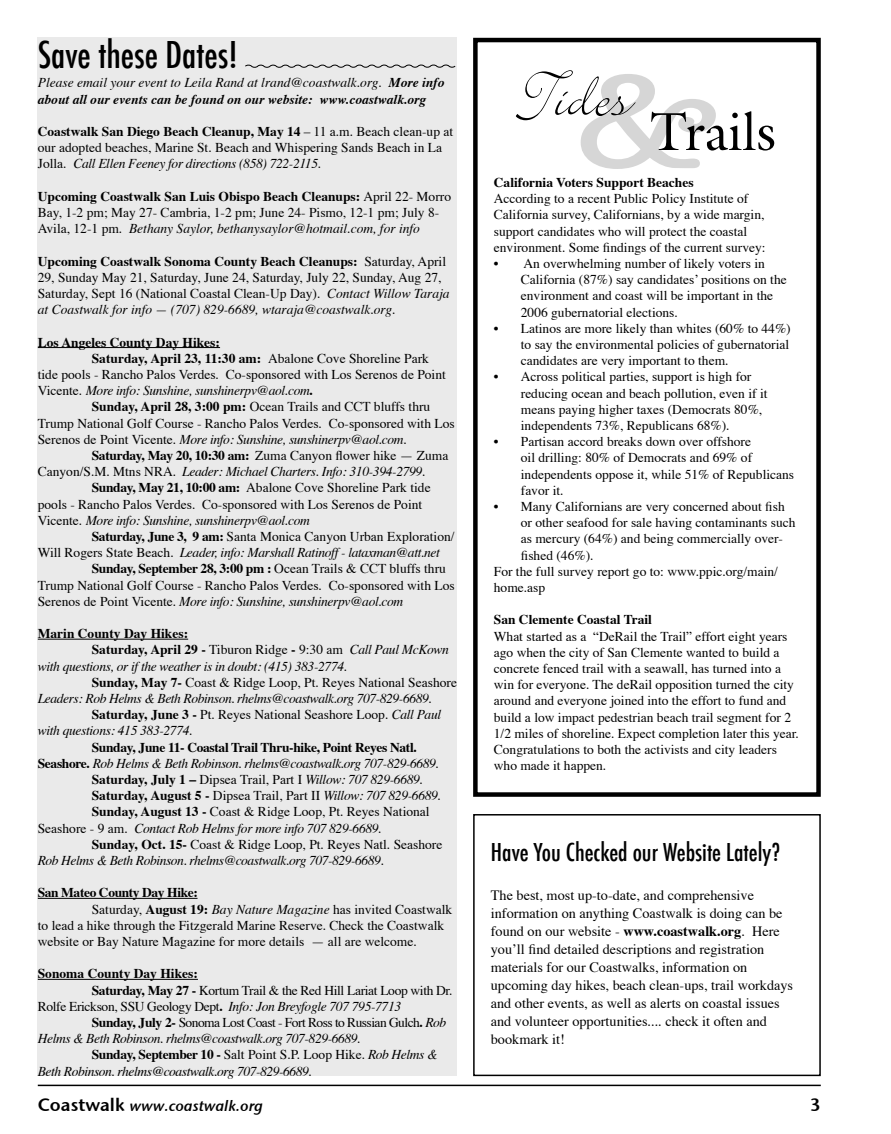
<style>
.page{position:relative;width:891px;height:1134px;background:#fff}
.page>*{position:absolute;margin:0;border:0;box-sizing:border-box;transform-origin:0 0}
.t1{font:condensed 135px "American Typewriter";color:#d6d6d6;scale:1.6 1}
.t2{font:72px "Bickley Script Let Plain";color:#000}
.t3{font:54px "Galliard";color:#000}
.Byline{font:500 condensed 36px "Futura";color:#000}
.t4{font:500 condensed 24px "Futura";color:#000}
.t5{font:18px "Stone Sans Sem ITCTT Semi";color:#000}
.t6{font:15px "Stone Sans Sem ITCTT Semi Ita";color:#000}
.text{font:14.25px/18px "Times";color:#000}
.t7{font:13.5px/16.2px "Times";color:#000}
.t8{font:italic 13.5px/16.2px "Times";letter-spacing:-.03em;color:#000}
.t9{font:700 13.5px "Times";color:#000}
.Byline-2{font:italic 700 13.5px/16.2px "Times";color:#000}
.t10{font:700 13.5px/16.2px "Times";letter-spacing:-.025em;color:#000}
.t11{font:13.5px/16.2px "Times";letter-spacing:-.025em;color:#000}
.t12{font:700 13.5px "Times";letter-spacing:-.03em;color:#000}
.s1{font-weight:400}
.s2{font-weight:700}
.s3{font-style:italic}
.s4{font-weight:700;font-style:normal}
.s5{font-style:normal}
.s6{font-weight:400;font-style:italic}
.s7{font-family:"Stone Sans Sem ITCTT Semi";font-size:18px}
</style>
<div class="page">
<hr style="left:38px;top:1085px;width:783px;height:1px;background:#000">
<div style="left:38px;top:38px;width:419px;height:1038px;background:#eaeaea"></div>
<hr style="left:38px;top:347px;width:182px;height:1px;background:#000">
<hr style="left:38px;top:639px;width:150px;height:1px;background:#000">
<hr style="left:38px;top:898px;width:160px;height:1px;background:#000">
<hr style="left:38px;top:979px;width:160px;height:1px;background:#000">
<svg style="left:245px;top:64px;width:211px;height:4px"></svg>
<div style="left:473px;top:38px;width:348px;height:759px;border:4px solid #000"></div>
<div style="left:473px;top:814px;width:348px;height:262px;border:2px solid #000"></div>
<p class="Byline" style="left:38px;top:31px;width:202px">Save these Dates!</p>
<p class="Byline-2" style="left:38px;top:75px;width:408px"><span class="s1">Please email your event to Leila Rand at lrand@coastwalk.org.</span> More info about all our events can be found on our website: www.coastwalk.org</p>
<p class="t7" style="left:38px;top:124px;width:417px"><span class="s2">Coastwalk San Diego Beach Cleanup, May 14</span> <span class="s3">–</span> 11 a.m. Beach clean-up at our adopted beaches, Marine St. Beach and Whispering Sands Beach in La<br>Jolla. <span class="s3">Call Ellen Feeney for directions (858) 722-2115.</span></p>
<p class="t7" style="left:38px;top:189px;width:415px"><span class="s2">Upcoming Coastwalk San Luis Obispo Beach Cleanups:</span> April 22- Morro<br>Bay, 1-2 pm; May 27- Cambria, 1-2 pm; June 24- Pismo, 12-1 pm; July 8-<br>Avila, 12-1 pm. <span class="s3">Bethany Saylor, bethanysaylor@hotmail.com, for info</span></p>
<p class="t7" style="left:38px;top:254px;width:413px"><span class="s2">Upcoming Coastwalk Sonoma County Beach Cleanups:</span> Saturday, April 29, Sunday May 21, Saturday, June 24, Saturday, July 22, Sunday, Aug 27, Saturday, Sept 16 (National Coastal Clean-Up Day). <span class="s3">Contact Willow Taraja at Coastwalk for info — (707) 829-6689, wtaraja@coastwalk.org.</span></p>
<p class="t9" style="left:38px;top:333px;width:184px">Los Angeles County Day Hikes:</p>
<p class="t7" style="left:38px;top:351px;width:410px;text-indent:54px"><span class="s2">Saturday, April 23, 11:30 am:</span> Abalone Cove Shoreline Park tide pools - Rancho Palos Verdes. Co-sponsored with Los Serenos de Point<br>Vicente. <span class="s3">More info: Sunshine, sunshinerpv@aol.com</span><span class="s2">.</span></p>
<p class="t7" style="left:38px;top:400px;width:418px;text-indent:54px"><span class="s2">Sunday, April 28, 3:00 pm:</span> Ocean Trails and CCT bluffs thru<br>Trump National Golf Course - Rancho Palos Verdes. Co-sponsored with Los<br>Serenos de Point Vicente. <span class="s3">More info: Sunshine, sunshinerpv@aol.com.</span></p>
<p class="t7" style="left:38px;top:448px;width:412px;text-indent:54px"><span class="s2">Saturday, May 20, 10:30 am:</span> Zuma Canyon flower hike — Zuma<br>Canyon/S.M. Mtns NRA. <span class="s3">Leader: Michael Charters. Info: 310-394-2799.</span></p>
<p class="t7" style="left:38px;top:481px;width:394px;text-indent:54px"><span class="s2">Sunday, May 21, 10:00 am:</span> Abalone Cove Shoreline Park tide pools - Rancho Palos Verdes. Co-sponsored with Los Serenos de Point<br>Vicente. <span class="s3">More info: Sunshine, sunshinerpv@aol.com</span></p>
<p class="t7" style="left:38px;top:529px;width:418px;text-indent:54px"><span class="s2">Saturday, June 3, 9 am:</span> Santa Monica Canyon Urban Exploration/<br>Will Rogers State Beach. <span class="s3">Leader, info: Marshall Ratinoff - lataxman@att.net</span></p>
<p class="t7" style="left:38px;top:562px;width:418px;text-indent:54px"><span class="s2">Sunday, September 28, 3:00 pm :</span> Ocean Trails &amp; CCT bluffs thru<br>Trump National Golf Course - Rancho Palos Verdes. Co-sponsored with Los<br>Serenos de Point Vicente. <span class="s3">More info: Sunshine, sunshinerpv@aol.com</span></p>
<p class="t9" style="left:38px;top:625px;width:152px">Marin County Day Hikes:</p>
<p class="t8" style="left:38px;top:643px;width:413px;text-indent:54px"><span class="s4">Saturday, April 29 -</span> <span class="s5">Tiburon Ridge</span> <span class="s4">-</span> <span class="s5">9:30 am</span> Call Paul McKown with questions, or if the weather is in doubt: (415) 383-2774.</p>
<p class="t8" style="left:38px;top:675px;width:421px;text-indent:54px"><span class="s4">Sunday, May 7-</span> <span class="s5">Coast &amp; Ridge Loop, Pt. Reyes National Seashore<br></span>Leaders: Rob Helms &amp; Beth Robinson. rhelms@coastwalk.org 707-829-6689.</p>
<p class="t8" style="left:38px;top:707px;width:405px;text-indent:54px"><span class="s4">Saturday, June 3 -</span> <span class="s5">Pt. Reyes National Seashore Loop.</span> Call Paul with questions: 415 383-2774.</p>
<p class="t10" style="left:38px;top:740px;width:403px;text-indent:54px">Sunday, June 11- Coastal Trail Thru-hike, Point Reyes Natl.<br>Seashore. <span class="s6">Rob Helms &amp; Beth Robinson. rhelms@coastwalk.org 707-829-6689.</span></p>
<p class="t8" style="left:92px;top:772px;width:333px"><span class="s4">Saturday, July 1 –</span> <span class="s5">Dipsea Trail, Part I</span> Willow: 707 829-6689.</p>
<p class="t8" style="left:92px;top:788px;width:351px"><span class="s4">Saturday, August 5 -</span> <span class="s5">Dipsea Trail, Part II</span> Willow: 707 829-6689.</p>
<p class="t7" style="left:38px;top:805px;width:393px;text-indent:54px"><span class="s2">Sunday, August 13 -</span> Coast &amp; Ridge Loop, Pt. Reyes National<br>Seashore - 9 am. <span class="s3">Contact Rob Helms for more info 707 829-6689.</span></p>
<p class="t8" style="left:38px;top:837px;width:406px;text-indent:54px"><span class="s4">Sunday, Oct. 15-</span> <span class="s5">Coast &amp; Ridge Loop, Pt. Reyes Natl. Seashore<br></span>Rob Helms &amp; Beth Robinson. rhelms@coastwalk.org 707-829-6689.</p>
<p class="t12" style="left:38px;top:884px;width:162px">San Mateo County Day Hike:</p>
<p class="t7" style="left:38px;top:902px;width:416px;text-indent:54px">Saturday, <span class="s2">August 19:</span> <span class="s3">Bay Nature Magazine</span> has invited Coastwalk to lead a hike through the Fitzgerald Marine Reserve. Check the Coastwalk website or Bay Nature Magazine for more details — all are welcome.</p>
<p class="t9" style="left:38px;top:965px;width:162px">Sonoma County Day Hikes:</p>
<p class="t11" style="left:38px;top:983px;width:416px;text-indent:54px"><span class="s2">Saturday, May 27 -</span> Kortum Trail &amp; the Red Hill Lariat Loop with Dr.<br>Rolfe Erickson, SSU Geology Dept<span class="s2">.</span> <span class="s3">Info: Jon Breyfogle 707 795-7713</span></p>
<p class="t8" style="left:38px;top:1015px;width:410px;text-indent:54px"><span class="s4">Sunday, July 2-</span> <span class="s5">Sonoma Lost Coast - Fort Ross to Russian Gulch</span><span class="s4">.</span> Rob<br>Helms &amp; Beth Robinson. rhelms@coastwalk.org 707-829-6689.</p>
<p class="t8" style="left:38px;top:1048px;width:401px;text-indent:54px"><span class="s4">Sunday, September 10 -</span> <span class="s5">Salt Point S.P. Loop Hike.</span> Rob Helms &amp;<br>Beth Robinson. rhelms@coastwalk.org 707-829-6689.</p>
<p class="t2" style="left:518px;top:65px;width:114px">Tides</p>
<p class="t1" style="left:574px;top:49px;width:92px">&amp;</p>
<p class="t3" style="left:650px;top:98px;width:127px">Trails</p>
<p class="t9" style="left:494px;top:173px;width:201px">California Voters Support Beaches</p>
<p class="t7" style="left:494px;top:191px;width:273px">According to a recent Public Policy Institute of California survey, Californians, by a wide margin, support candidates who will protect the coastal environment. Some findings of the current survey:</p>
<p class="t7" style="left:521px;top:256px;width:267px">An overwhelming number of likely voters in California (87%) say candidatesʼ positions on the environment and coast will be important in the 2006 gubernatorial elections.</p>
<p class="t7" style="left:521px;top:321px;width:271px;text-align:justify">Latinos are more likely than whites (60% to 44%) to say the environmental policies of gubernatorial candidates are very important to them.</p>
<p class="t7" style="left:521px;top:370px;width:248px">Across political parties, support is high for reducing ocean and beach pollution, even if it means paying higher taxes (Democrats 80%, independents 73%, Republicans 68%).</p>
<p class="t7" style="left:521px;top:434px;width:275px">Partisan accord breaks down over offshore<br>oil drilling: 80% of Democrats and 69% of independents oppose it, while 51% of Republicans favor it.</p>
<p class="t7" style="left:521px;top:499px;width:276px">Many Californians are very concerned about fish or other seafood for sale having contaminants such as mercury (64%) and being commercially over&shy;fished (46%).</p>
<p class="t7" style="left:494px;top:564px;width:286px">For the full survey report go to: www.ppic.org/main/ home.asp</p>
<p class="t9" style="left:494px;top:611px;width:160px">San Clemente Coastal Trail</p>
<p class="t7" style="left:494px;top:629px;width:307px">What started as a “DeRail the Trail” effort eight years ago when the city of San Clemente wanted to build a concrete fenced trail with a seawall, has turned into a win for everyone. The deRail opposition turned the city around and everyone joined into the effort to fund and build a low impact pedestrian beach trail segment for 2<br>1/2 miles of shoreline. Expect completion later this year.<br>Congratulations to both the activists and city leaders who made it happen.</p>
<p class="t7" style="left:494px;top:256px;width:6px">•</p>
<p class="t7" style="left:494px;top:321px;width:6px">•</p>
<p class="t7" style="left:494px;top:370px;width:6px">•</p>
<p class="t7" style="left:494px;top:434px;width:6px">•</p>
<p class="t7" style="left:494px;top:499px;width:6px">•</p>
<p class="t4" style="left:491px;top:837px;width:291px">Have You Checked our Website Lately?</p>
<p class="text" style="left:491px;top:887px;width:304px">The best, most up-to-date, and comprehensive information on anything Coastwalk is doing can be found on our website - <span class="s2">www.coastwalk.org</span>. Here youʼll find detailed descriptions and registration materials for our Coastwalks, information on upcoming day hikes, beach clean-ups, trail workdays and other events, as well as alerts on coastal issues and volunteer opportunities.... check it often and bookmark it!</p>
<p class="t6" style="left:38px;top:1097px;width:226px"><span class="s7">Coastwalk</span> www.coastwalk.org</p>
<p class="t5" style="left:810px;top:1093px;width:12px">3</p>
</div>
